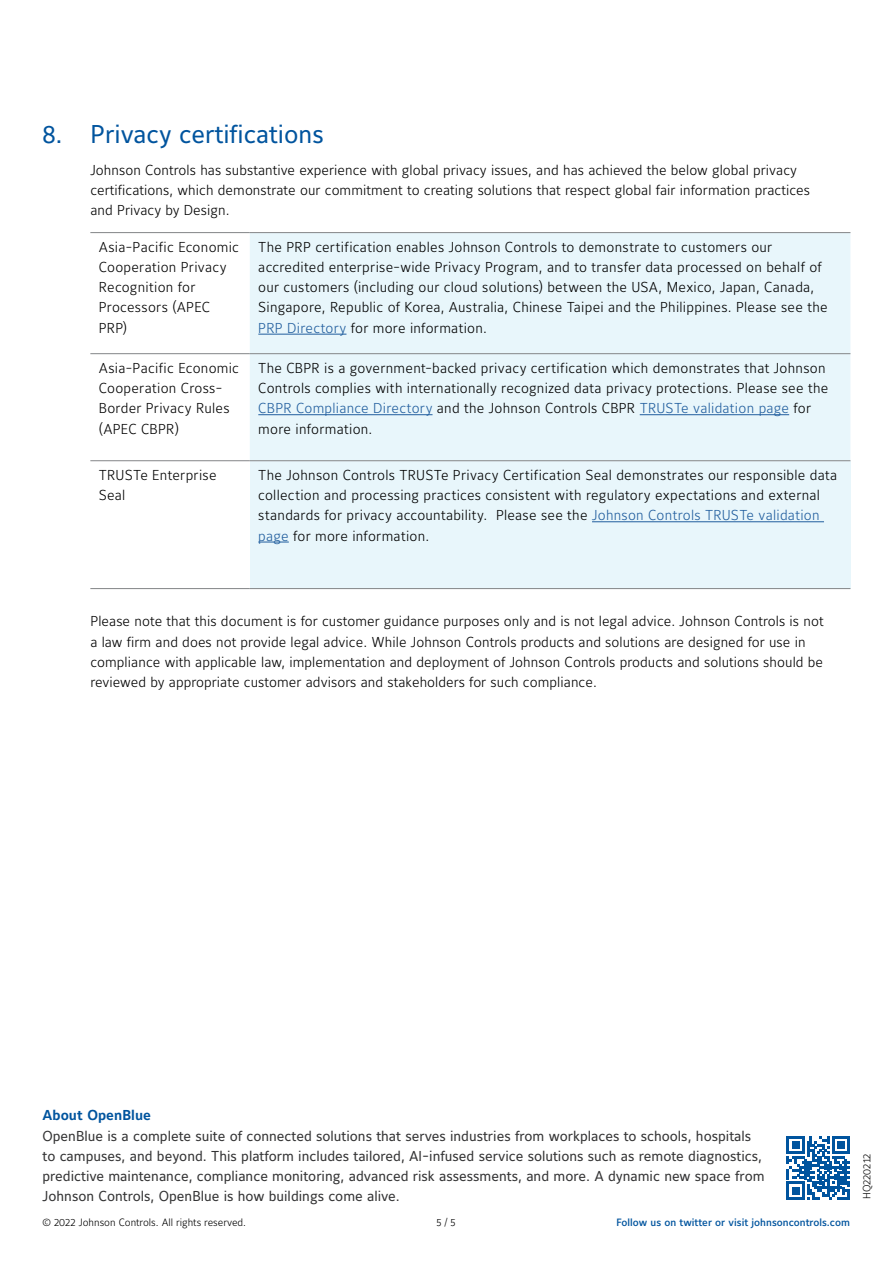
<style>
.page{position:relative;width:893px;height:1263px;background:#fff}
.page>*{position:absolute;margin:0;border:0;box-sizing:border-box;transform-origin:0 0}
.t1{font:25.5px "Maurea Jci Lf ML";color:#00549e}
.t2{font:300 14.25px/20.2px "Maurea Jci Lf ML";letter-spacing:.015em;color:#000}
.t3{font:14.25px/20.2px "Maurea Jci Lf ML";color:#333334}
.t4{font:700 14.25px "Maurea Jci Lf ML";letter-spacing:.005em;color:#00549e}
.t5{font:300 10.5px "Maurea Jci Lf ML";color:#000}
.t6{font:500 10.5px "Maurea Jci Lf ML";color:#00549e}
.s1{color:#215e9e}
</style>
<div class="page">
<svg style="left:787px;top:1136px;width:62px;height:63px"></svg>
<div style="left:250px;top:233px;width:600px;height:227px;background:#e8f6fb"></div>
<div style="left:250px;top:461px;width:600px;height:127px;background:#e8f6fb"></div>
<hr style="left:90px;top:232px;width:160px;height:1px;background:#8a8c8e">
<hr style="left:250px;top:232px;width:600px;height:1px;background:#8a8c8e">
<hr style="left:90px;top:353px;width:160px;height:1px;background:#8a8c8e">
<hr style="left:250px;top:353px;width:600px;height:1px;background:#8a8c8e">
<hr style="left:90px;top:460px;width:160px;height:1px;background:#8a8c8e">
<hr style="left:250px;top:460px;width:600px;height:1px;background:#8a8c8e">
<hr style="left:90px;top:588px;width:160px;height:1px;background:#8a8c8e">
<hr style="left:250px;top:588px;width:600px;height:1px;background:#8a8c8e">
<hr style="left:258px;top:334px;width:88px;height:1px;background:#215e9e">
<hr style="left:258px;top:414px;width:175px;height:1px;background:#215e9e">
<hr style="left:640px;top:414px;width:149px;height:1px;background:#215e9e">
<hr style="left:592px;top:521px;width:232px;height:1px;background:#215e9e">
<hr style="left:258px;top:542px;width:31px;height:1px;background:#215e9e">
<h1 class="t1" style="left:43px;top:119px;width:283px">8. Privacy certifications</h1>
<p class="t2" style="left:90px;top:159px;width:721px">Johnson Controls has substantive experience with global privacy issues, and has achieved the below global privacy certifications, which demonstrate our commitment to creating solutions that respect global fair information practices and Privacy by Design.</p>
<p class="t2" style="left:99px;top:236px;width:142px">Asia-Pacific Economic<br>Cooperation Privacy<br>Recognition for<br>Processors (APEC<br>PRP)</p>
<p class="t2" style="left:258px;top:236px;width:571px">The PRP certification enables Johnson Controls to demonstrate to customers our accredited enterprise-wide Privacy Program, and to transfer data processed on behalf of our customers (including our cloud solutions) between the USA, Mexico, Japan, Canada, Singapore, Republic of Korea, Australia, Chinese Taipei and the Philippines. Please see the <span class="s1">PRP Directory</span> for more information.</p>
<p class="t2" style="left:99px;top:357px;width:142px">Asia-Pacific Economic<br>Cooperation Cross-<br>Border Privacy Rules (APEC CBPR)</p>
<p class="t2" style="left:258px;top:357px;width:572px">The CBPR is a government-backed privacy certification which demonstrates that Johnson Controls complies with internationally recognized data privacy protections. Please see the <span class="s1">CBPR Compliance Directory</span> and the Johnson Controls CBPR <span class="s1">TRUSTe validation page</span> for more information.</p>
<p class="t2" style="left:99px;top:464px;width:119px">TRUSTe Enterprise<br>Seal</p>
<p class="t2" style="left:258px;top:464px;width:580px">The Johnson Controls TRUSTe Privacy Certification Seal demonstrates our responsible data collection and processing practices consistent with regulatory expectations and external standards for privacy accountability. Please see the <span class="s1">Johnson Controls TRUSTe validation page</span> for more information.</p>
<p class="t2" style="left:90px;top:611px;width:735px">Please note that this document is for customer guidance purposes only and is not legal advice. Johnson Controls is not a law firm and does not provide legal advice. While Johnson Controls products and solutions are designed for use in compliance with applicable law, implementation and deployment of Johnson Controls products and solutions should be reviewed by appropriate customer advisors and stakeholders for such compliance.</p>
<p class="t4" style="left:43px;top:1107px;width:110px">About OpenBlue</p>
<p class="t3" style="left:43px;top:1125px;width:724px">OpenBlue is a complete suite of connected solutions that serves industries from workplaces to schools, hospitals to campuses, and beyond. This platform includes tailored, AI-infused service solutions such as remote diagnostics, predictive maintenance, compliance monitoring, advanced risk assessments, and more. A dynamic new space from Johnson Controls, OpenBlue is how buildings come alive.</p>
<p class="t5" style="left:43px;top:1216px;width:205px">© 2022 Johnson Controls. All rights reserved.</p>
<p class="t5" style="left:436px;top:1216px;width:21px">5 / 5</p>
<p class="t6" style="left:616px;top:1215px;width:235px">Follow us on twitter or visit johnsoncontrols.com</p>
<p class="t5" style="left:860px;top:1199px;width:47px;rotate:-90deg">HQ220212</p>
</div>
